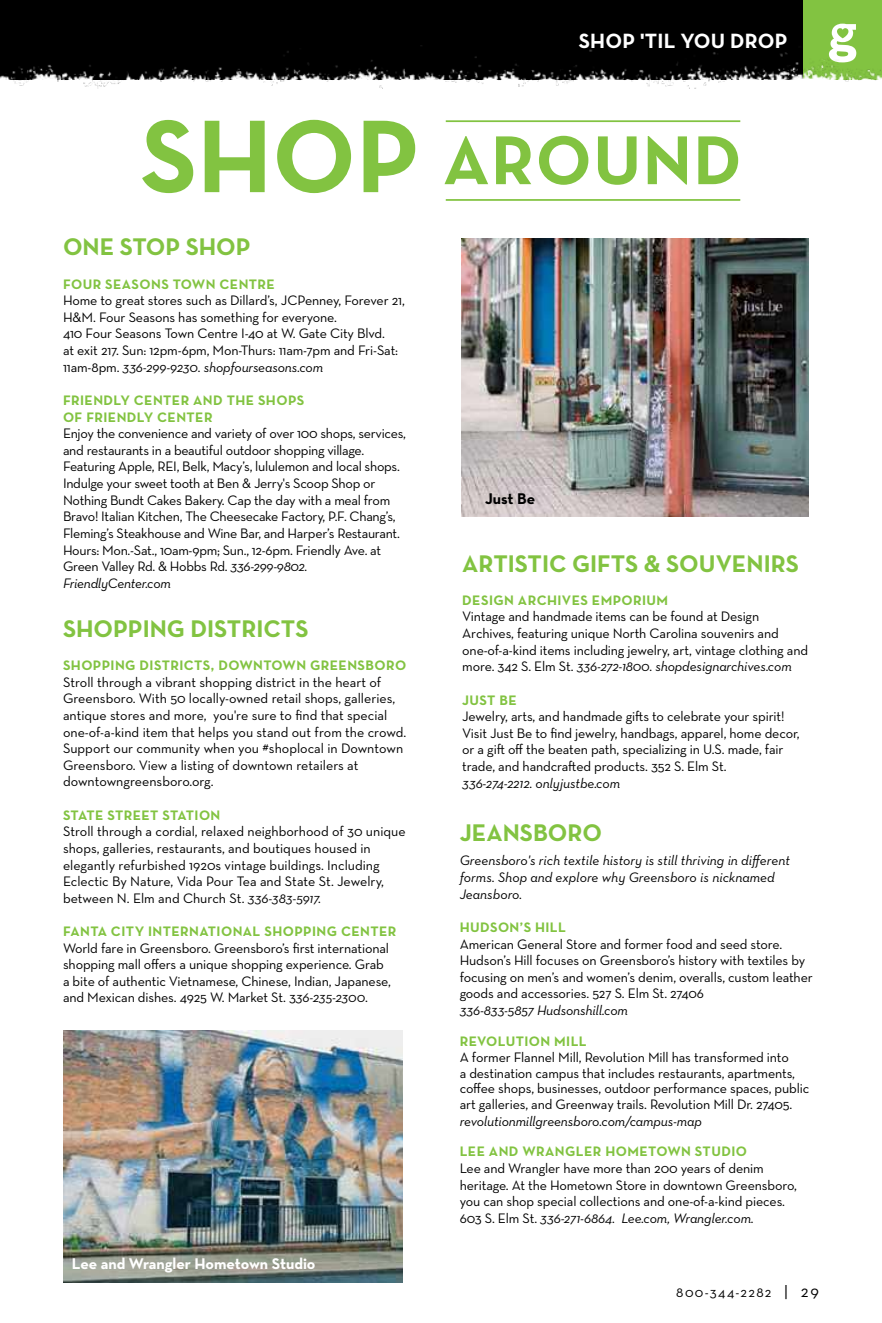
<style>
.page{position:relative;width:882px;height:1323px;background:#fff}
.page>*{position:absolute;margin:0;border:0;box-sizing:border-box;transform-origin:0 0}
.t1{font:700 70.17px "Neutraface Text";letter-spacing:.02em;color:#82c341}
.t2{font:700 24.5px "Neutraface Text";color:#82c341}
.t3{font:700 21px "Neutraface Text";letter-spacing:.01em;color:#fff}
.t4{font:700 15.75px "Neutraface Text";color:#fff}
.t5{font:700 15.75px "Neutraface Text";color:#000}
.t6{font:14px/16.6px "Neutraface Text";letter-spacing:-.01em;color:#000}
.t7{font:700 14px/16.6px "Neutraface Text";letter-spacing:.03em;color:#82c341}
.t8{font:italic 14px/16.6px "Neutraface Text";letter-spacing:-.005em;color:#000}
.s1{font-size:105px}
.s2{font-style:italic}
.s3{font-size:16.62px}
</style>
<div class="page">
<div style="left:0;top:0;width:882px;height:80px;background:#000"></div>
<div style="left:803px;top:0;width:79px;height:80px;background:#82c341"></div>
<svg style="left:830px;top:24px;width:26px;height:22px"></svg>
<img style="left:0;top:46px;width:882px;height:42px">
<img style="left:63px;top:1031px;width:340px;height:252px">
<img style="left:462px;top:239px;width:346px;height:278px">
<hr style="left:446px;top:120px;width:294px;height:2px;background:#82c341">
<hr style="left:446px;top:199px;width:294px;height:2px;background:#82c341">
<h3 class="t3" style="left:579px;top:27px;width:210px">SHOP 'TIL YOU DROP</h3>
<h1 class="t1" style="left:141px;top:115px;width:602px"><span class="s1">SHOP</span> AROUND</h1>
<h2 class="t2" style="left:63px;top:231px;width:189px">ONE STOP SHOP</h2>
<p class="t7" style="left:63px;top:275px;width:213px">FOUR SEASONS TOWN CENTRE</p>
<p class="t6" style="left:63px;top:292px;width:343px">Home to great stores such as Dillard’s, JCPenney, Forever 21, H&amp;M. Four Seasons has something for everyone.<br>410 Four Seasons Town Centre I-40 at W. Gate City Blvd.<br>at exit 217. Sun: 12pm-6pm, Mon-Thurs: 11am-7pm and Fri-Sat:<br>11am-8pm. <span class="s2">336-299-9230. shopfourseasons.com</span></p>
<p class="t7" style="left:63px;top:392px;width:243px">FRIENDLY CENTER AND THE SHOPS<br>OF FRIENDLY CENTER</p>
<p class="t6" style="left:63px;top:425px;width:344px">Enjoy the convenience and variety of over 100 shops, services, and restaurants in a beautiful outdoor shopping village.<br>Featuring Apple, REI, Belk, Macy’s, lululemon and local shops.<br>Indulge your sweet tooth at Ben &amp; Jerry's Scoop Shop or Nothing Bundt Cakes Bakery. Cap the day with a meal from Bravo! Italian Kitchen, The Cheesecake Factory, P.F. Chang’s, Fleming’s Steakhouse and Wine Bar, and Harper’s Restaurant.<br>Hours: Mon.-Sat., 10am-9pm; Sun., 12-6pm. Friendly Ave. at Green Valley Rd. &amp; Hobbs Rd. <span class="s2">336-299-9802.<br>FriendlyCenter.com</span></p>
<h2 class="t2" style="left:63px;top:613px;width:247px">SHOPPING DISTRICTS</h2>
<p class="t7" style="left:63px;top:657px;width:345px">SHOPPING DISTRICTS, DOWNTOWN GREENSBORO</p>
<p class="t6" style="left:63px;top:673px;width:345px">Stroll through a vibrant shopping district in the heart of Greensboro. With 50 locally-owned retail shops, galleries, antique stores and more, you're sure to find that special one-of-a-kind item that helps you stand out from the crowd.<br>Support our community when you #shoplocal in Downtown Greensboro. View a listing of downtown retailers at downtowngreensboro.org.</p>
<p class="t7" style="left:63px;top:806px;width:159px">STATE STREET STATION</p>
<p class="t6" style="left:63px;top:823px;width:344px">Stroll through a cordial, relaxed neighborhood of 30 unique shops, galleries, restaurants, and boutiques housed in elegantly refurbished 1920s vintage buildings. Including Eclectic By Nature, Vida Pour Tea and State St. Jewelry, between N. Elm and Church St. <span class="s2">336-383-5917.</span></p>
<p class="t7" style="left:63px;top:923px;width:335px">FANTA CITY INTERNATIONAL SHOPPING CENTER</p>
<p class="t6" style="left:63px;top:939px;width:330px">World fare in Greensboro. Greensboro’s first international shopping mall offers a unique shopping experience. Grab a bite of authentic Vietnamese, Chinese, Indian, Japanese, and Mexican dishes. 4925 W. Market St. 3<span class="s2">36-235-2300</span>.</p>
<p class="t4" style="left:72px;top:1253px;width:245px">Lee and Wrangler Hometown Studio</p>
<p class="t5" style="left:485px;top:488px;width:52px">Just Be</p>
<h2 class="t2" style="left:462px;top:548px;width:338px">ARTISTIC GIFTS &amp; SOUVENIRS</h2>
<p class="t7" style="left:462px;top:592px;width:208px">DESIGN ARCHIVES EMPORIUM</p>
<p class="t6" style="left:462px;top:608px;width:347px">Vintage and handmade items can be found at Design Archives, featuring unique North Carolina souvenirs and one-of-a-kind items including jewelry, art, vintage clothing and more. 342 S. Elm St. <span class="s2">336-272-1800. shopdesignarchives.com</span></p>
<p class="t7" style="left:462px;top:691px;width:56px">JUST BE</p>
<p class="t6" style="left:462px;top:708px;width:339px">Jewelry, arts, and handmade gifts to celebrate your spirit!<br>Visit Just Be to find jewelry, handbags, apparel, home decor, or a gift off the beaten path, specializing in U.S. made, fair trade, and handcrafted products. 352 S. Elm St.</p>
<p class="t8" style="left:462px;top:774px;width:159px">336-274-2212. onlyjustbe.com</p>
<h2 class="t2" style="left:460px;top:817px;width:144px">JEANSBORO</h2>
<p class="t8" style="left:460px;top:852px;width:332px">Greensboro's rich textile history is still thriving in different forms. Shop and explore why Greensboro is nicknamed<br>Jeansboro.</p>
<p class="t7" style="left:460px;top:919px;width:108px">HUDSON’S HILL</p>
<p class="t6" style="left:460px;top:935px;width:355px">American General Store and former food and seed store.<br>Hudson’s Hill focuses on Greensboro’s history with textiles by focusing on men’s and women’s denim, overalls, custom leather goods and accessories. 527 S. Elm St. 27406</p>
<p class="t8" style="left:460px;top:1002px;width:170px">336-833-5857 Hudsonshill.com</p>
<p class="t7" style="left:460px;top:1033px;width:129px">REVOLUTION MILL</p>
<p class="t6" style="left:460px;top:1049px;width:351px;line-height:15.8px">A former Flannel Mill, Revolution Mill has transformed into<br>a destination campus that includes restaurants, apartments, coffee shops, businesses, outdoor performance spaces, public art galleries, and Greenway trails. Revolution Mill Dr. 27405.</p>
<p class="t8" style="left:460px;top:1113px;width:244px">revolutionmillgreensboro.com/campus-map</p>
<p class="t7" style="left:460px;top:1143px;width:289px">LEE AND WRANGLER HOMETOWN STUDIO</p>
<p class="t6" style="left:460px;top:1160px;width:339px">Lee and Wrangler have more than 200 years of denim heritage. At the Hometown Store in downtown Greensboro, you can shop special collections and one-of-a-kind pieces.<br>603 S. Elm St. <span class="s2">336-271-6864. Lee.com, Wrangler.com.</span></p>
<p class="t6" style="left:676px;top:1283px;width:144px">800-344-2282 <span class="s3">| 29</span></p>
</div>
